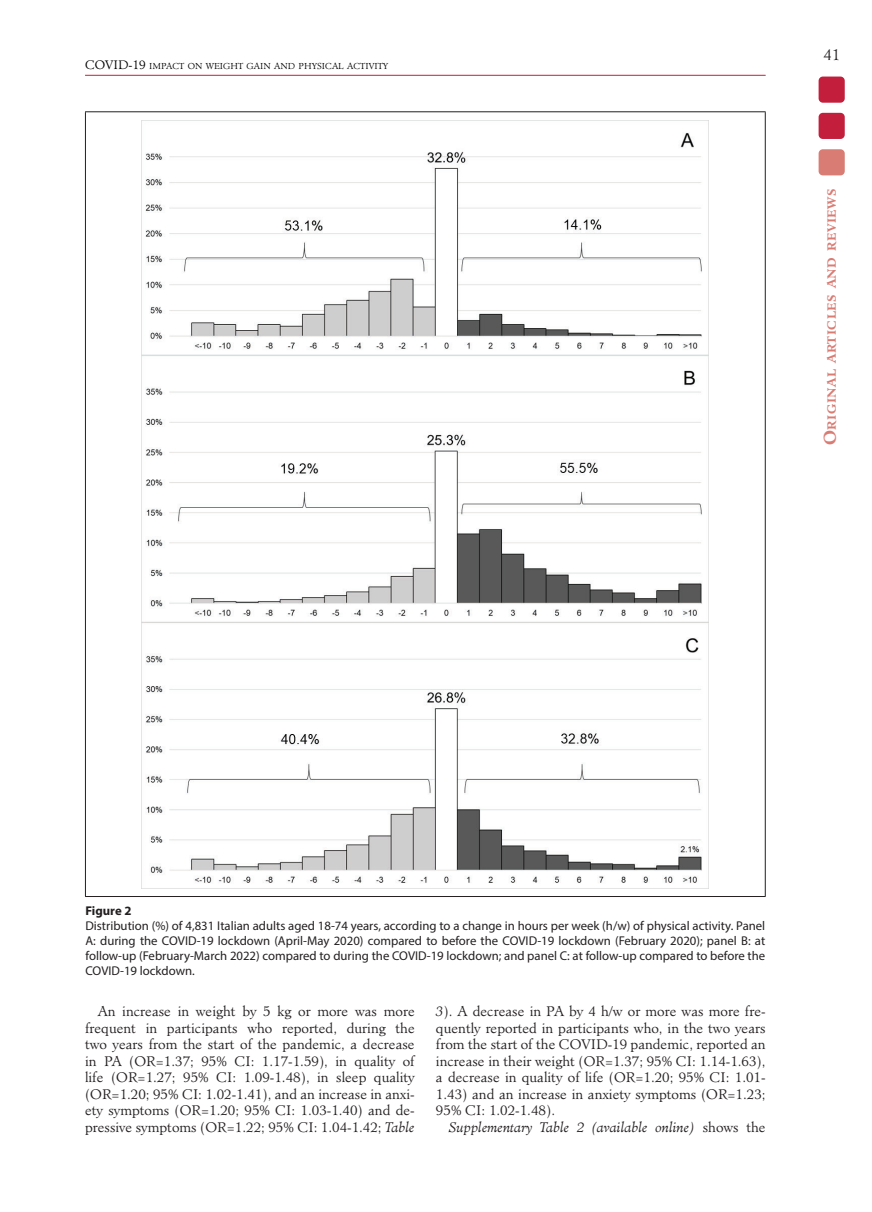
<style>
.page{position:relative;width:872px;height:1212px;background:#fff}
.page>*{position:absolute;margin:0;border:0;box-sizing:border-box;transform-origin:0 0}
.t1{font:300 15px "Minister Std";color:#231f20}
.t2{font:300 13.5px/16.5px "Minister Std";color:#231f20;text-align:justify}
.t3{font:italic 300 13.5px "Minister Std";color:#231f20}
.t4{font:12.75px/15px "Myriad Pro";color:#231f20;text-align:justify}
.t5{font:700 12.75px "Myriad Pro";color:#231f20}
.t6{font:700 11.55px "Minister Std";letter-spacing:.045em;color:#d97c74}
.t7{font:300 8.4px "Minister Std";color:#000}
.s1{font-size:12px}
.s2{font-size:16.5px}
.s3{font-style:italic}
.s4{font-style:normal}
</style>
<div class="page">
<hr style="left:85px;top:75px;width:680px;height:1px;background:#c31f3d">
<div style="left:818px;top:77px;width:26px;height:26px;background:#c31f3d;border-radius:4px"></div>
<div style="left:818px;top:113px;width:26px;height:26px;background:#c31f3d;border-radius:4px"></div>
<div style="left:818px;top:149px;width:26px;height:26px;background:#d97c74;border-radius:4px"></div>
<hr style="left:85px;top:111px;width:680px;height:1px;background:#231f20">
<hr style="left:85px;top:112px;width:1px;height:784px;background:#231f20">
<hr style="left:765px;top:112px;width:1px;height:784px;background:#231f20">
<hr style="left:85px;top:896px;width:680px;height:1px;background:#231f20">
<img style="left:142px;top:120px;width:567px;height:768px">
<p class="t7" style="left:85px;top:61px;width:305px"><span class="s1">COVID-19</span> IMPACT ON WEIGHT GAIN AND PHYSICAL ACTIVITY</p>
<p class="t1" style="left:823px;top:45px;width:18px">41</p>
<p class="t6" style="left:824px;top:445px;width:258px;rotate:-90deg"><span class="s2">O</span>riginal articles and reviews</p>
<p class="t5" style="left:85px;top:902px;width:47px">Figure 2</p>
<p class="t4" style="left:85px;top:917px;width:681px">Distribution (%) of 4,831 Italian adults aged 18-74 years, according to a change in hours per week (h/w) of physical activity. Panel A: during the COVID-19 lockdown (April-May 2020) compared to before the COVID-19 lockdown (February 2020); panel B: at follow-up (February-March 2022) compared to during the COVID-19 lockdown; and panel C: at follow-up compared to before the COVID-19 lockdown.</p>
<p class="t2" style="left:85px;top:1003px;width:331px;text-indent:13px">An increase in weight by 5 kg or more was more frequent in participants who reported, during the two years from the start of the pandemic, a decrease in PA (OR=1.37; 95% CI: 1.17-1.59), in quality of life (OR=1.27; 95% CI: 1.09-1.48), in sleep quality (OR=1.20; 95% CI: 1.02-1.41), and an increase in anxi&shy;ety symptoms (OR=1.20; 95% CI: 1.03-1.40) and de&shy;pressive symptoms (OR=1.22; 95% CI: 1.04-1.42; <span class="s3">Table</span></p>
<p class="t2" style="left:436px;top:1003px;width:331px"><span class="s3">3</span>). A decrease in PA by 4 h/w or more was more fre&shy;quently reported in participants who, in the two years from the start of the COVID-19 pandemic, reported an increase in their weight (OR=1.37; 95% CI: 1.14-1.63), a decrease in quality of life (OR=1.20; 95% CI: 1.01- 1.43) and an increase in anxiety symptoms (OR=1.23; 95% CI: 1.02-1.48).</p>
<p class="t3" style="left:449px;top:1119px;width:318px">Supplementary Table 2 (available online) <span class="s4">shows the</span></p>
</div>
